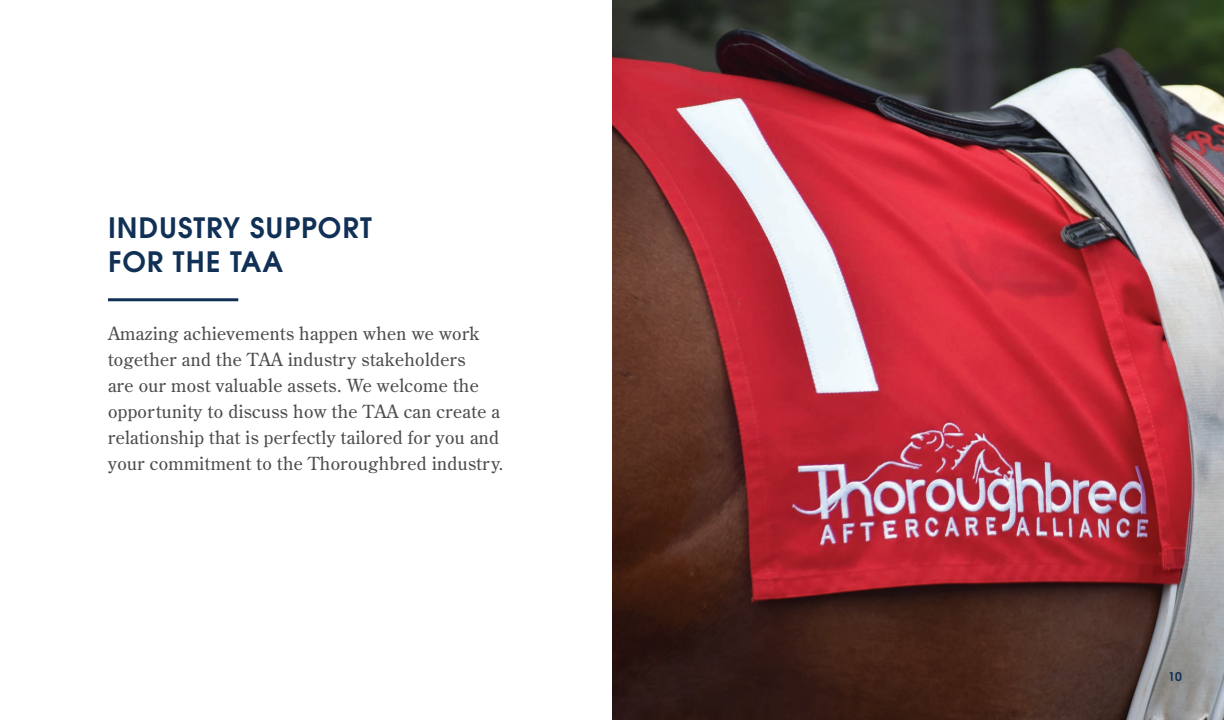
<style>
.page{position:relative;width:1224px;height:720px;background:#fff}
.page>*{position:absolute;margin:0;border:0;box-sizing:border-box;transform-origin:0 0}
.t1{font:600 28px/33.6px "Av Garde Goth";letter-spacing:.035em;color:#113056}
.t2{font:18px/26px "Century Old Style";letter-spacing:.02em;color:#4b4c4d}
.t3{font:600 12px "Av Garde Goth";color:#113056}
</style>
<div class="page">
<img style="left:612px;top:0;width:612px;height:720px">
<hr style="left:108px;top:298px;width:130px;height:3px;background:#113056">
<h1 class="t1" style="left:108px;top:210px;width:265px">INDUSTRY SUPPORT<br>FOR THE TAA</h1>
<p class="t2" style="left:108px;top:320px;width:397px">Amazing achievements happen when we work together and the TAA industry stakeholders<br>are our most valuable assets. We welcome the opportunity to discuss how the TAA can create a relationship that is perfectly tailored for you and your commitment to the Thoroughbred industry.</p>
<p class="t3" style="left:1168px;top:668px;width:15px">10</p>
</div>
